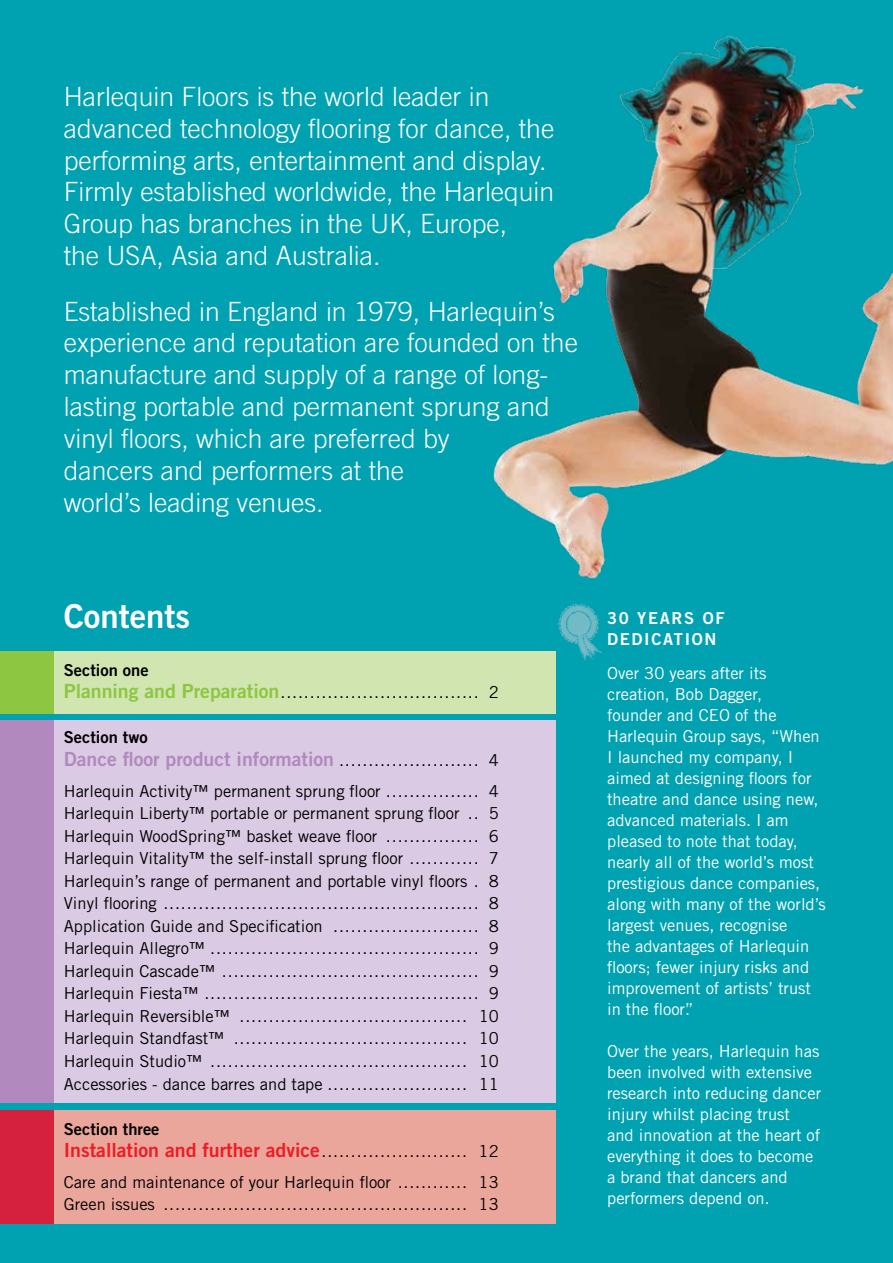
<style>
.page{position:relative;width:893px;height:1263px;background:#00a2b1}
.page>*{position:absolute;margin:0;border:0;box-sizing:border-box;transform-origin:0 0}
.t1{font:33px "Trade Gothic LT Std Bd 2";color:#fff}
.t2{font:300 26.55px/31.8px "Trade Gothic";color:#fff}
.t3{font:19.5px "Trade Gothic LT Std Bd 2";color:#ed1d24}
.t4{font:19.5px "Trade Gothic LT Std Bd 2";color:#b189be}
.t5{font:16.5px/22.5px "Trade Gothic LT Std";color:#000;text-align:justify}
.t6{font:16.5px/21px "Trade Gothic LT Std";color:#fff}
.t7{font:16.5px "Trade Gothic LT Std Bd 2";color:#000}
.t8{font:16.5px/21px "Trade Gothic LT Std Bd 2";letter-spacing:.1em;color:#fff}
.s1{font-family:"Trade Gothic LT Std Bd 2";font-size:19.5px;color:#8dc640}
.s2{font-family:"Trade Gothic LT Std";font-size:16.5px;color:#000}
</style>
<div class="page">
<img style="left:558px;top:604px;width:44px;height:56px">
<div style="left:0;top:651px;width:555px;height:62px;background:#d0e5af"></div>
<div style="left:0;top:1110px;width:555px;height:113px;background:#eba69c"></div>
<div style="left:0;top:720px;width:555px;height:383px;background:#dacae3"></div>
<div style="left:0;top:651px;width:53px;height:62px;background:#8dc640"></div>
<div style="left:0;top:1110px;width:53px;height:113px;background:#d5213e"></div>
<div style="left:0;top:720px;width:53px;height:383px;background:#b189be"></div>
<img style="left:493px;top:35px;width:400px;height:544px">
<p class="t2" style="left:64px;top:80px;width:492px">Harlequin Floors is the world leader in advanced technology flooring for dance, the performing arts, entertainment and display.<br>Firmly established worldwide, the Harlequin Group has branches in the UK, Europe,<br>the USA, Asia and Australia.</p>
<p class="t2" style="left:64px;top:295px;width:516px">Established in England in 1979, Harlequin’s experience and reputation are founded on the manufacture and supply of a range of long&shy;lasting portable and permanent sprung and vinyl floors, which are preferred by<br>dancers and performers at the<br>world’s leading venues.</p>
<h1 class="t1" style="left:64px;top:595px;width:128px">Contents</h1>
<p class="t7" style="left:64px;top:660px;width:86px">Section one</p>
<p class="t5" style="left:64px;top:681px;width:436px"><span class="s1">Planning and Preparation</span>.................................. 2</p>
<p class="t7" style="left:64px;top:727px;width:85px">Section two</p>
<p class="t4" style="left:64px;top:747px;width:437px">Dance floor product information <span class="s2">........................ 4</span></p>
<p class="t5" style="left:64px;top:779px;width:437px">Harlequin Activity™ permanent sprung floor ................ 4<br>Harlequin Liberty™ portable or permanent sprung floor .. 5<br>Harlequin WoodSpring™ basket weave floor ................ 6<br>Harlequin Vitality™ the self-install sprung floor ............ 7<br>Harlequin’s range of permanent and portable vinyl floors . 8<br>Vinyl flooring ...................................................... 8<br>Application Guide and Specification ......................... 8<br>Harlequin Allegro™ .............................................. 9<br>Harlequin Cascade™ ............................................ 9<br>Harlequin Fiesta™ ............................................... 9<br>Harlequin Reversible™ ....................................... 10<br>Harlequin Standfast™ ........................................ 10<br>Harlequin Studio™ ............................................ 10<br>Accessories - dance barres and tape ........................ 11</p>
<p class="t7" style="left:64px;top:1118px;width:97px">Section three</p>
<p class="t3" style="left:64px;top:1138px;width:436px">Installation and further advice<span class="s2">......................... 12</span></p>
<p class="t5" style="left:64px;top:1170px;width:437px">Care and maintenance of your Harlequin floor ............ 13<br>Green issues .................................................... 13</p>
<p class="t8" style="left:607px;top:608px;width:119px">30 YEARS OF<br>DEDICATION</p>
<p class="t6" style="left:607px;top:662px;width:220px">Over 30 years after its creation, Bob Dagger,<br>founder and CEO of the<br>Harlequin Group says, “When<br>I launched my company, I aimed at designing floors for theatre and dance using new, advanced materials. I am pleased to note that today, nearly all of the world’s most prestigious dance companies, along with many of the world’s largest venues, recognise<br>the advantages of Harlequin floors; fewer injury risks and improvement of artists’ trust in the floor”.</p>
<p class="t6" style="left:607px;top:1040px;width:216px">Over the years, Harlequin has been involved with extensive research into reducing dancer injury whilst placing trust<br>and innovation at the heart of everything it does to become a brand that dancers and performers depend on.</p>
</div>
